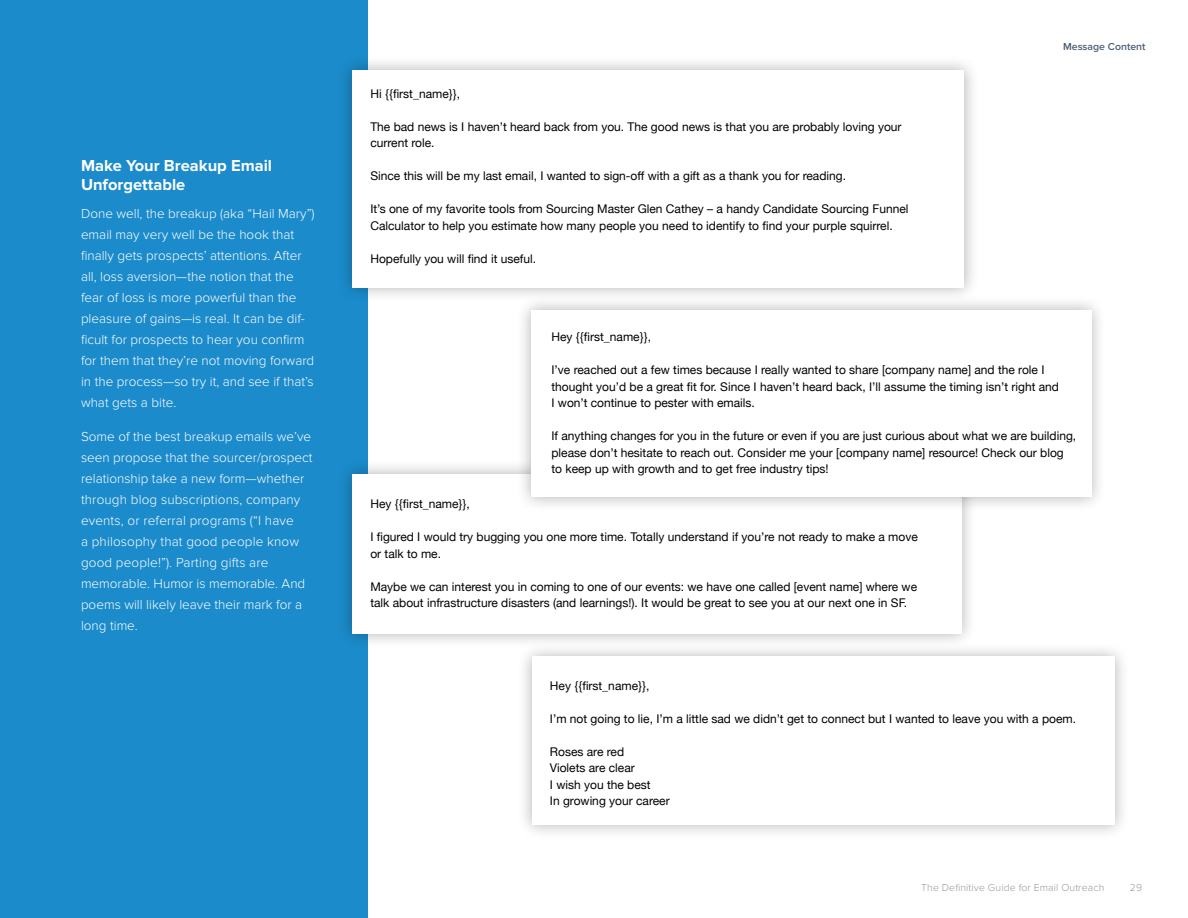
<style>
.page{position:relative;width:1188px;height:918px;background:#fff}
.page>*{position:absolute;margin:0;border:0;box-sizing:border-box;transform-origin:0 0}
.Small_bold_subhead{font:700 16.5px/19.5px "Proxima Nova";color:#fff}
.Body_copy{font:300 13.5px/21px "Proxima Nova";color:#fff}
.Email_msg_content{font:12px/16.5px "Helvetica Neue";color:#000}
.t1{font:300 10.5px "Proxima Nova";letter-spacing:.01em;color:#999}
.Large_light_headline{font:600 10.5px "Proxima Nova";color:#4d6073}
</style>
<div class="page">
<div style="left:0;top:0;width:367px;height:918px;background:#1b8bcb"></div>
<div style="left:337px;top:55px;width:643px;height:247px;background:#000;opacity:.3"></div>
<div style="left:352px;top:70px;width:612px;height:217px;background:#fff"></div>
<div style="left:337px;top:459px;width:641px;height:191px;background:#000;opacity:.3"></div>
<div style="left:352px;top:474px;width:610px;height:160px;background:#fff"></div>
<div style="left:517px;top:641px;width:613px;height:200px;background:#000;opacity:.3"></div>
<div style="left:532px;top:657px;width:583px;height:168px;background:#fff"></div>
<div style="left:516px;top:295px;width:591px;height:218px;background:#000;opacity:.3"></div>
<div style="left:531px;top:310px;width:561px;height:187px;background:#fff"></div>
<p class="Small_bold_subhead" style="left:81px;top:156px;width:193px">Make Your Breakup Email<br>Unforgettable</p>
<p class="Body_copy" style="left:81px;top:203px;width:235px">Done well, the breakup (aka “Hail Mary”) email may very well be the hook that finally gets prospects’ attentions. After all, loss aversion—the notion that the fear of loss is more powerful than the pleasure of gains—is real. It can be dif&shy;ficult for prospects to hear you confirm for them that they’re not moving forward in the process—so try it, and see if that’s what gets a bite.</p>
<p class="Body_copy" style="left:81px;top:427px;width:233px">Some of the best breakup emails we’ve seen propose that the sourcer/prospect relationship take a new form—whether through blog subscriptions, company events, or referral programs (“I have<br>a philosophy that good people know good people!”). Parting gifts are memorable. Humor is memorable. And poems will likely leave their mark for a long time.</p>
<p class="Email_msg_content" style="left:370px;top:86px;width:91px">Hi {{first_name}},</p>
<p class="Email_msg_content" style="left:370px;top:119px;width:533px">The bad news is I haven’t heard back from you. The good news is that you are probably loving your current role.</p>
<p class="Email_msg_content" style="left:370px;top:168px;width:477px">Since this will be my last email, I wanted to sign-off with a gift as a thank you for reading.</p>
<p class="Email_msg_content" style="left:370px;top:201px;width:540px">It’s one of my favorite tools from Sourcing Master Glen Cathey – a handy Candidate Sourcing Funnel<br>Calculator to help you estimate how many people you need to identify to find your purple squirrel.</p>
<p class="Email_msg_content" style="left:370px;top:251px;width:167px">Hopefully you will find it useful.</p>
<p class="Large_light_headline" style="left:1063px;top:41px;width:84px">Message Content</p>
<p class="Email_msg_content" style="left:552px;top:329px;width:101px">Hey {{first_name}},</p>
<p class="Email_msg_content" style="left:552px;top:362px;width:509px">I’ve reached out a few times because I really wanted to share [company name] and the role I thought you’d be a great fit for. Since I haven’t heard back, I’ll assume the timing isn’t right and<br>I won’t continue to pester with emails.</p>
<p class="Email_msg_content" style="left:552px;top:428px;width:526px">If anything changes for you in the future or even if you are just curious about what we are building, please don’t hesitate to reach out. Consider me your [company name] resource! Check our blog to keep up with growth and to get free industry tips!</p>
<p class="Email_msg_content" style="left:370px;top:497px;width:101px">Hey {{first_name}},</p>
<p class="Email_msg_content" style="left:370px;top:530px;width:549px">I figured I would try bugging you one more time. Totally understand if you’re not ready to make a move or talk to me.</p>
<p class="Email_msg_content" style="left:370px;top:579px;width:548px">Maybe we can interest you in coming to one of our events: we have one called [event name] where we talk about infrastructure disasters (and learnings!). It would be great to see you at our next one in SF.</p>
<p class="Email_msg_content" style="left:550px;top:678px;width:101px">Hey {{first_name}},</p>
<p class="Email_msg_content" style="left:550px;top:711px;width:528px">I’m not going to lie, I’m a little sad we didn’t get to connect but I wanted to leave you with a poem.</p>
<p class="Email_msg_content" style="left:550px;top:744px;width:76px">Roses are red</p>
<p class="Email_msg_content" style="left:550px;top:760px;width:86px">Violets are clear</p>
<p class="Email_msg_content" style="left:550px;top:777px;width:102px">I wish you the best</p>
<p class="Email_msg_content" style="left:550px;top:793px;width:121px">In growing your career</p>
<p class="t1" style="left:921px;top:881px;width:185px">The Definitive Guide for Email Outreach</p>
<p class="t1" style="left:1130px;top:881px;width:14px">29</p>
</div>
